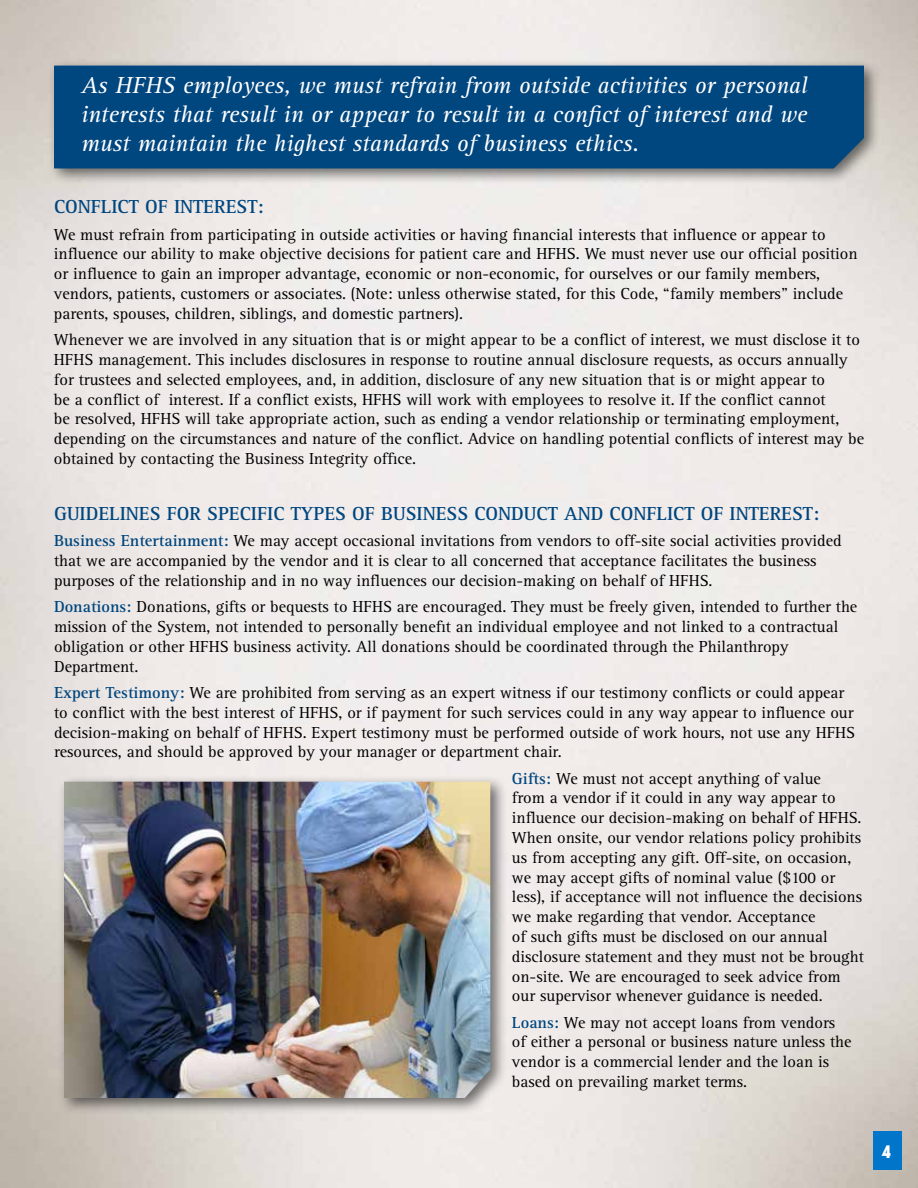
<style>
.page{position:relative;width:918px;height:1188px;background:#fff}
.page>*{position:absolute;margin:0;border:0;box-sizing:border-box;transform-origin:0 0}
.t1{font:italic 24px/28.8px "Rotis Serif";color:#fff;text-align:justify}
.t2{font:700 19.5px "Rotis Serif";color:#00467f}
.t3{font:900 18px "Mission Gothic";color:#fff}
.t4{font:16.5px/19.8px "Rotis Serif";color:#000}
.s1{font-weight:700;color:#00467f}
</style>
<div class="page">
<img style="left:0;top:0;width:918px;height:1188px">
<div style="left:48px;top:59px;width:833px;height:126px;background:#000;opacity:.55"></div>
<div style="left:54px;top:66px;width:810px;height:102px;background:#00467f"></div>
<div style="left:57px;top:775px;width:450px;height:340px;background:#000;opacity:.55"></div>
<img style="left:64px;top:782px;width:426px;height:316px">
<div style="left:874px;top:1131px;width:28px;height:38px;background:#0075c9"></div>
<h1 class="t1" style="left:81px;top:72px;width:728px">As HFHS employees, we must refrain from outside activities or personal interests that result in or appear to result in a confict of interest and we must maintain the highest standards of business ethics.</h1>
<p class="t2" style="left:54px;top:195px;width:211px">CONFLICT OF INTEREST:</p>
<p class="t4" style="left:54px;top:225px;width:805px">We must refrain from participating in outside activities or having financial interests that influence or appear to influence our ability to make objective decisions for patient care and HFHS. We must never use our official position or influence to gain an improper advantage, economic or non-economic, for ourselves or our family members, vendors, patients, customers or associates. (Note: unless otherwise stated, for this Code, “family members” include parents, spouses, children, siblings, and domestic partners).</p>
<p class="t4" style="left:54px;top:330px;width:812px">Whenever we are involved in any situation that is or might appear to be a conflict of interest, we must disclose it to HFHS management. This includes disclosures in response to routine annual disclosure requests, as occurs annually for trustees and selected employees, and, in addition, disclosure of any new situation that is or might appear to<br>be a conflict of interest. If a conflict exists, HFHS will work with employees to resolve it. If the conflict cannot<br>be resolved, HFHS will take appropriate action, such as ending a vendor relationship or terminating employment, depending on the circumstances and nature of the conflict. Advice on handling potential conflicts of interest may be obtained by contacting the Business Integrity office.</p>
<p class="t2" style="left:54px;top:502px;width:767px">GUIDELINES FOR SPECIFIC TYPES OF BUSINESS CONDUCT AND CONFLICT OF INTEREST:</p>
<p class="t4" style="left:54px;top:531px;width:789px"><span class="s1">Business Entertainment:</span> We may accept occasional invitations from vendors to off-site social activities provided that we are accompanied by the vendor and it is clear to all concerned that acceptance facilitates the business purposes of the relationship and in no way influences our decision-making on behalf of HFHS.</p>
<p class="t4" style="left:54px;top:597px;width:805px"><span class="s1">Donations:</span> Donations, gifts or bequests to HFHS are encouraged. They must be freely given, intended to further the mission of the System, not intended to personally benefit an individual employee and not linked to a contractual obligation or other HFHS business activity. All donations should be coordinated through the Philanthropy Department.</p>
<p class="t4" style="left:54px;top:683px;width:803px"><span class="s1">Expert Testimony:</span> We are prohibited from serving as an expert witness if our testimony conflicts or could appear to conflict with the best interest of HFHS, or if payment for such services could in any way appear to influence our decision-making on behalf of HFHS. Expert testimony must be performed outside of work hours, not use any HFHS resources, and should be approved by your manager or department chair.</p>
<p class="t4" style="left:512px;top:769px;width:354px"><span class="s1">Gifts:</span> We must not accept anything of value<br>from a vendor if it could in any way appear to influence our decision-making on behalf of HFHS.<br>When onsite, our vendor relations policy prohibits us from accepting any gift. Off-site, on occasion, we may accept gifts of nominal value ($100 or less), if acceptance will not influence the decisions we make regarding that vendor. Acceptance<br>of such gifts must be disclosed on our annual disclosure statement and they must not be brought on-site. We are encouraged to seek advice from our supervisor whenever guidance is needed.</p>
<p class="t4" style="left:512px;top:1013px;width:341px"><span class="s1">Loans:</span> We may not accept loans from vendors of either a personal or business nature unless the vendor is a commercial lender and the loan is based on prevailing market terms.</p>
<p class="t3" style="left:882px;top:1140px;width:11px">4</p>
</div>
